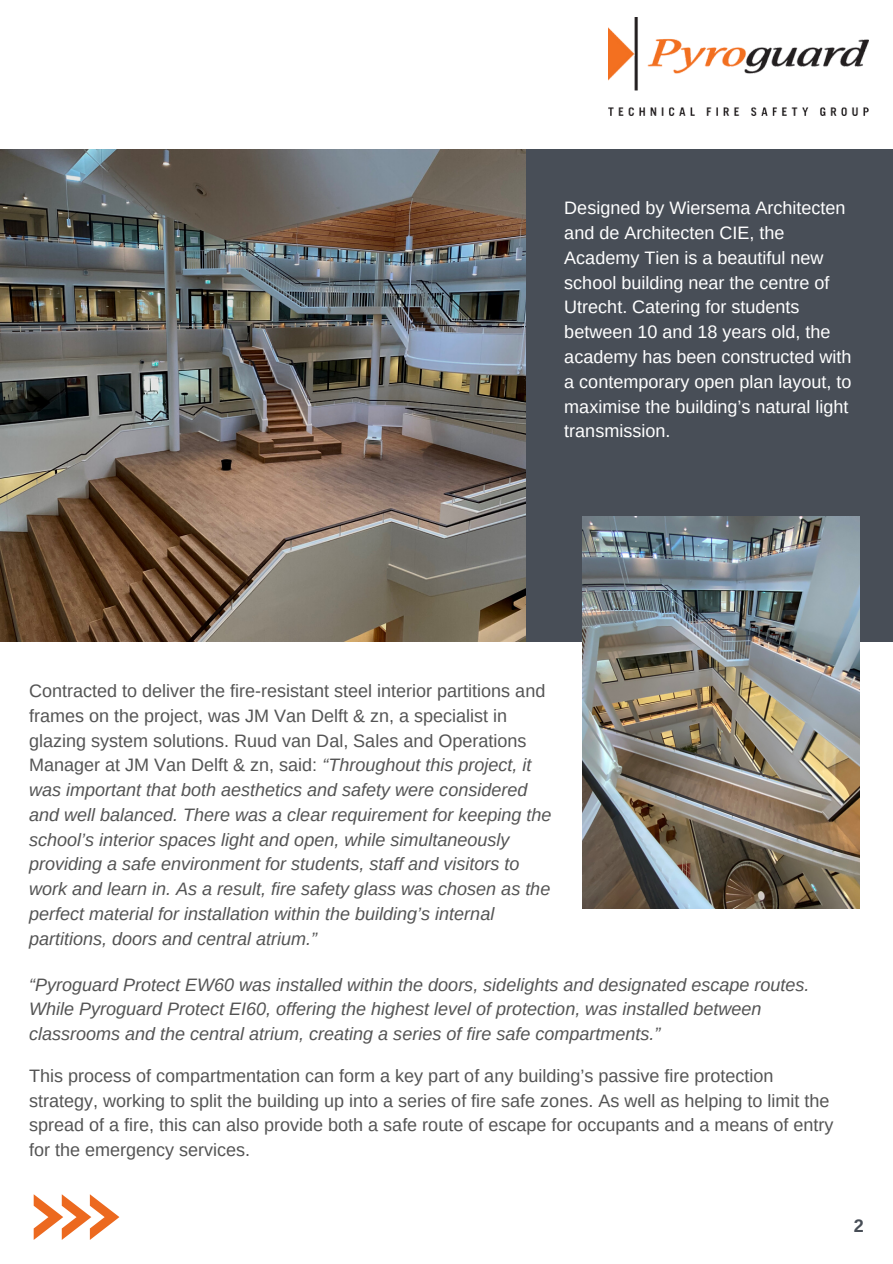
<style>
.page{position:relative;width:893px;height:1264px;background:#fff}
.page>*{position:absolute;margin:0;border:0;box-sizing:border-box;transform-origin:0 0}
.t1{font:italic 18px/24.8px "Arimo";color:#545454}
.t2{font:18px/24.8px "Arimo";color:#545454}
.t3{font:18px/24.8px "Arimo";color:#fff}
.t4{font:700 18px "Arimo";color:#484e57}
.s1{font-style:normal}
</style>
<div class="page">
<div style="left:0;top:149px;width:892px;height:492px;background:#484e57"></div>
<img style="left:0;top:149px;width:525px;height:492px">
<img style="left:582px;top:516px;width:277px;height:392px">
<img style="left:608px;top:17px;width:260px;height:98px">
<svg style="left:34px;top:1194px;width:85px;height:45px"></svg>
<h1 class="t3" style="left:564px;top:196px;width:289px">Designed by Wiersema Architecten and de Architecten CIE, the<br>Academy Tien is a beautiful new school building near the centre of<br>Utrecht. Catering for students between 10 and 18 years old, the academy has been constructed with a contemporary open plan layout, to maximise the building’s natural light transmission.</h1>
<h1 class="t1" style="left:29px;top:678px;width:523px"><span class="s1">Contracted to deliver the fire-resistant steel interior partitions and frames on the project, was JM Van Delft &amp; zn, a specialist in glazing system solutions. Ruud van Dal, Sales and Operations Manager at JM Van Delft &amp; zn, said:</span> “Throughout this project, it was important that both aesthetics and safety were considered and well balanced. There was a clear requirement for keeping the school’s interior spaces light and open, while simultaneously providing a safe environment for students, staff and visitors to work and learn in. As a result, fire safety glass was chosen as the perfect material for installation within the building’s internal partitions, doors and central atrium.”</h1>
<h1 class="t1" style="left:29px;top:971px;width:781px">“Pyroguard Protect EW60 was installed within the doors, sidelights and designated escape routes.<br>While Pyroguard Protect EI60, offering the highest level of protection, was installed between classrooms and the central atrium, creating a series of fire safe compartments.”</h1>
<p class="t2" style="left:29px;top:1063px;width:805px">This process of compartmentation can form a key part of any building’s passive fire protection strategy, working to split the building up into a series of fire safe zones. As well as helping to limit the spread of a fire, this can also provide both a safe route of escape for occupants and a means of entry for the emergency services.</p>
<p class="t4" style="left:853px;top:1215px;width:12px">2</p>
</div>
